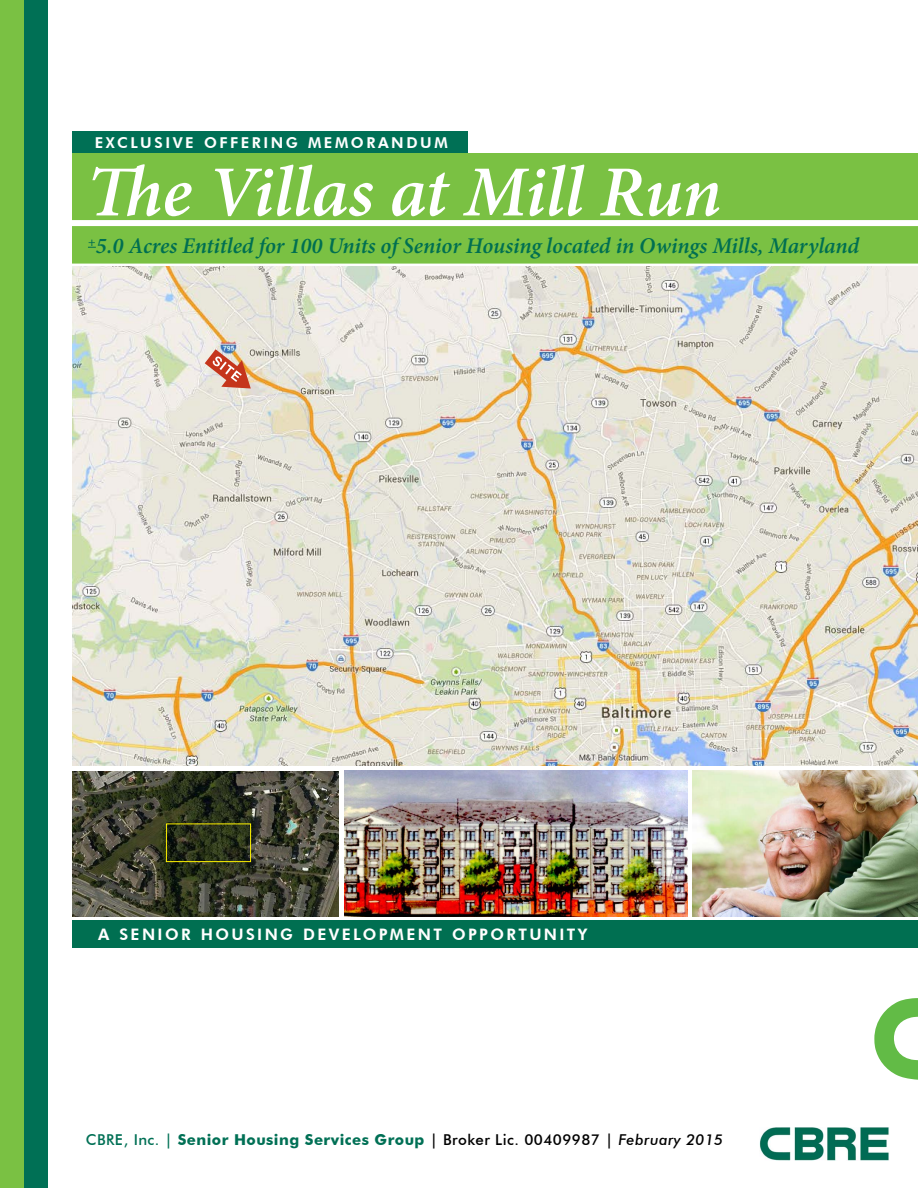
<style>
.page{position:relative;width:918px;height:1188px;background:#fff}
.page>*{position:absolute;margin:0;border:0;box-sizing:border-box;transform-origin:0 0}
.t1{font:italic 600 72px "Minion Pro";letter-spacing:-.005em;color:#fff}
.t2{font:italic 600 22.5px "Minion Pro";letter-spacing:-.005em;color:#006f51}
.t3{font:800 15.9px "Futura BT";letter-spacing:.15em;color:#fff}
.t4{font:700 15px "Futura BT";letter-spacing:.03em;color:#007055}
.t5{font:800 15px "Futura BT";letter-spacing:.17em;color:#fff}
.t6{font:italic 600 13.05px "Minion Pro";color:#006f51}
.s1{font-weight:500}
.s2{font-weight:500;color:#000}
.s3{font-weight:500;font-style:italic;color:#000}
</style>
<div class="page">
<div style="left:0;top:0;width:24px;height:1188px;background:#7ac143"></div>
<div style="left:24px;top:0;width:24px;height:1188px;background:#007055"></div>
<div style="left:72px;top:920px;width:846px;height:27px;background:#006f51"></div>
<svg style="left:874px;top:998px;width:44px;height:82px"></svg>
<img style="left:759px;top:1127px;width:130px;height:33px">
<div style="left:72px;top:131px;width:396px;height:22px;background:#007055"></div>
<div style="left:72px;top:153px;width:846px;height:112px;background:#7ac143"></div>
<div style="left:62px;top:220px;width:856px;height:6px;background:#fff"></div>
<hr style="left:62px;top:264px;width:856px;height:3px;background:#fff">
<img style="left:72px;top:267px;width:846px;height:499px">
<img style="left:73px;top:771px;width:265px;height:146px">
<img style="left:345px;top:771px;width:343px;height:146px">
<img style="left:693px;top:771px;width:225px;height:146px">
<div style="left:166px;top:823px;width:85px;height:39px;border:1px solid #fff200"></div>
<svg style="left:205px;top:349px;width:46px;height:40px;background:#d79783"></svg>
<p class="t5" style="left:95px;top:134px;width:354px">EXCLUSIVE OFFERING MEMORANDUM</p>
<h1 class="t1" style="left:86px;top:142px;width:637px">The Villas at Mill Run</h1>
<p class="t2" style="left:96px;top:230px;width:765px">5.0 Acres Entitled for 100 Units of Senior Housing located in Owings Mills, Maryland</p>
<p class="t6" style="left:88px;top:233px;width:9px">+</p>
<p class="t3" style="left:98px;top:925px;width:491px">A SENIOR HOUSING DEVELOPMENT OPPORTUNITY</p>
<p class="t4" style="left:86px;top:1131px;width:639px"><span class="s1">CBRE, Inc. |</span> Senior Housing Services Group <span class="s2">| Broker Lic. 00409987 |</span> <span class="s3">February 2015</span></p>
</div>
